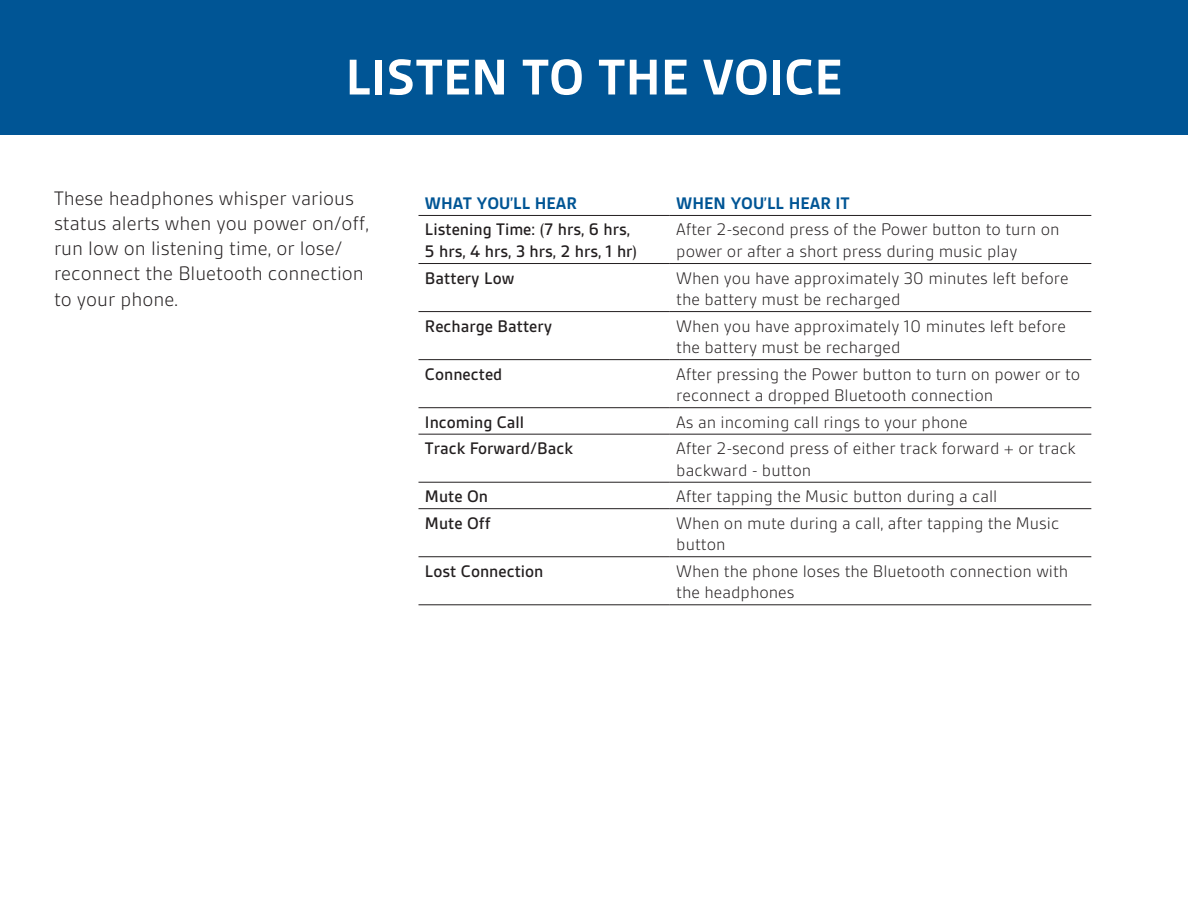
<style>
.page{position:relative;width:1188px;height:918px;background:#fff}
.page>*{position:absolute;margin:0;border:0;box-sizing:border-box;transform-origin:0 0}
.t1{font:700 54px "Gesta";color:#fff}
.t2{font:300 21px/25.2px "Gesta";color:#231f20}
.t3{font:300 18px/21.6px "Gesta";color:#231f20}
.t4{font:500 18px/21.6px "Gesta";color:#231f20}
.t5{font:700 18px "Gesta";color:#005595}
</style>
<div class="page">
<div style="left:0;top:0;width:1188px;height:135px;background:#005595"></div>
<hr style="left:418px;top:215px;width:252px;height:1px;background:#231f20">
<hr style="left:670px;top:215px;width:421px;height:1px;background:#231f20">
<hr style="left:418px;top:263px;width:252px;height:1px;background:#231f20">
<hr style="left:670px;top:263px;width:421px;height:1px;background:#231f20">
<hr style="left:418px;top:311px;width:252px;height:1px;background:#231f20">
<hr style="left:670px;top:311px;width:421px;height:1px;background:#231f20">
<hr style="left:418px;top:359px;width:252px;height:1px;background:#231f20">
<hr style="left:670px;top:359px;width:421px;height:1px;background:#231f20">
<hr style="left:418px;top:407px;width:252px;height:1px;background:#231f20">
<hr style="left:670px;top:407px;width:421px;height:1px;background:#231f20">
<hr style="left:418px;top:434px;width:252px;height:1px;background:#231f20">
<hr style="left:670px;top:434px;width:421px;height:1px;background:#231f20">
<hr style="left:418px;top:482px;width:252px;height:1px;background:#231f20">
<hr style="left:670px;top:482px;width:421px;height:1px;background:#231f20">
<hr style="left:418px;top:508px;width:252px;height:1px;background:#231f20">
<hr style="left:670px;top:508px;width:421px;height:1px;background:#231f20">
<hr style="left:418px;top:556px;width:252px;height:1px;background:#231f20">
<hr style="left:670px;top:556px;width:421px;height:1px;background:#231f20">
<hr style="left:418px;top:605px;width:252px;height:1px;background:#231f20">
<hr style="left:670px;top:605px;width:421px;height:1px;background:#231f20">
<p class="t1" style="left:346px;top:49px;width:498px">LISTEN TO THE VOICE</p>
<p class="t2" style="left:54px;top:186px;width:316px">These headphones whisper various status alerts when you power on/off, run low on listening time, or lose/ reconnect the Bluetooth connection to your phone.</p>
<p class="t5" style="left:425px;top:194px;width:154px">WHAT YOU’LL HEAR</p>
<p class="t5" style="left:676px;top:194px;width:175px">WHEN YOU’LL HEAR IT</p>
<p class="t4" style="left:425px;top:219px;width:214px">Listening Time: (7 hrs, 6 hrs,<br>5 hrs, 4 hrs, 3 hrs, 2 hrs, 1 hr)</p>
<p class="t3" style="left:676px;top:219px;width:385px">After 2-second press of the Power button to turn on power or after a short press during music play</p>
<p class="t4" style="left:425px;top:267px;width:91px">Battery Low</p>
<p class="t3" style="left:676px;top:267px;width:394px">When you have approximately 30 minutes left before the battery must be recharged</p>
<p class="t4" style="left:425px;top:315px;width:129px">Recharge Battery</p>
<p class="t3" style="left:676px;top:315px;width:391px">When you have approximately 10 minutes left before the battery must be recharged</p>
<p class="t4" style="left:425px;top:363px;width:79px">Connected</p>
<p class="t3" style="left:676px;top:363px;width:406px">After pressing the Power button to turn on power or to reconnect a dropped Bluetooth connection</p>
<p class="t4" style="left:425px;top:411px;width:101px">Incoming Call</p>
<p class="t3" style="left:676px;top:411px;width:293px">As an incoming call rings to your phone</p>
<p class="t4" style="left:425px;top:438px;width:149px">Track Forward/Back</p>
<p class="t3" style="left:676px;top:438px;width:401px">After 2-second press of either track forward + or track backward - button</p>
<p class="t4" style="left:425px;top:486px;width:65px">Mute On</p>
<p class="t3" style="left:676px;top:486px;width:323px">After tapping the Music button during a call</p>
<p class="t4" style="left:425px;top:512px;width:67px">Mute Off</p>
<p class="t3" style="left:676px;top:512px;width:385px">When on mute during a call, after tapping the Music button</p>
<p class="t4" style="left:425px;top:560px;width:120px">Lost Connection</p>
<p class="t3" style="left:676px;top:560px;width:393px">When the phone loses the Bluetooth connection with the headphones</p>
</div>
